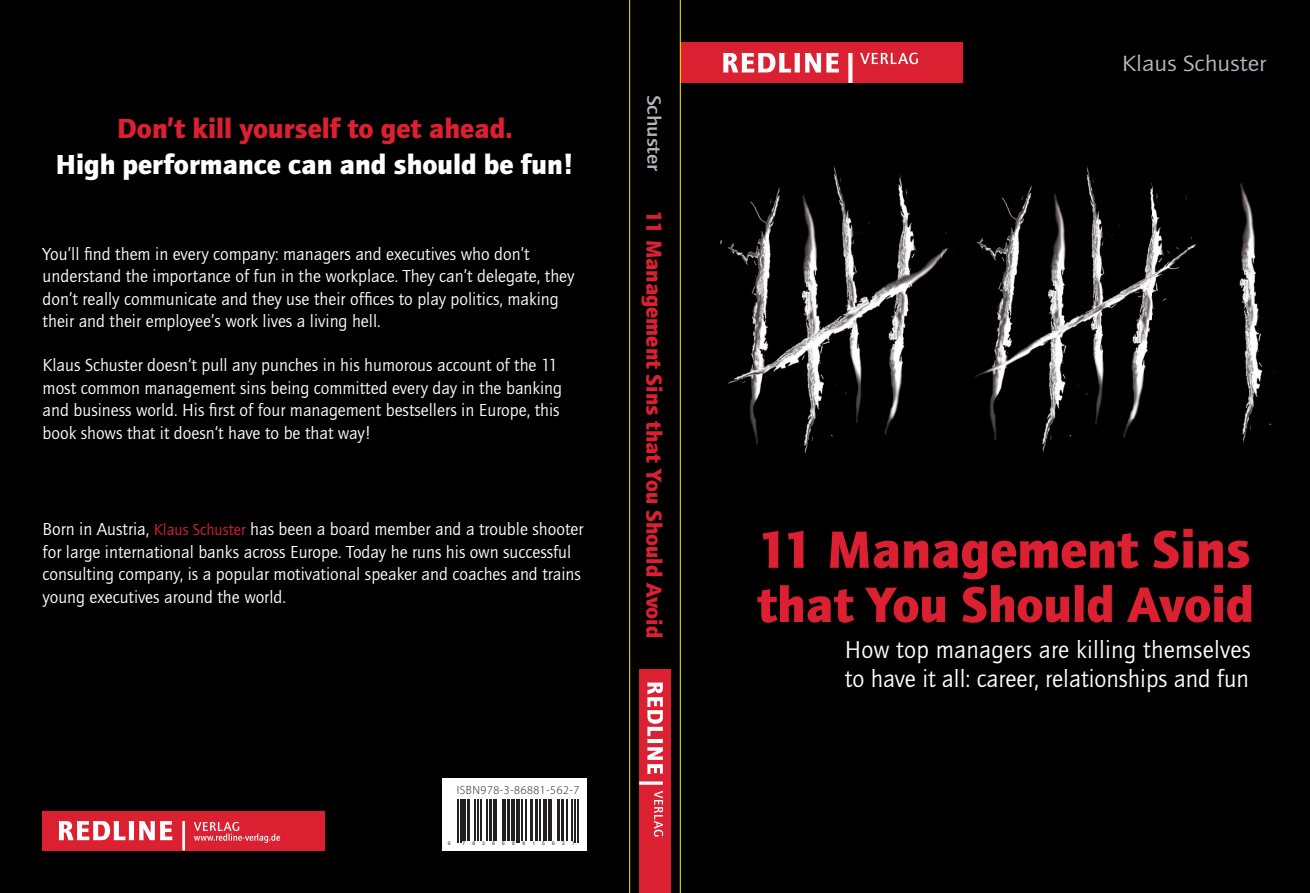
<style>
.page{position:relative;width:1310px;height:893px;background:#fff}
.page>*{position:absolute;margin:0;border:0;box-sizing:border-box;transform-origin:0 0}
.t1{font:900 54.15px "Quay Sans";color:#da2031}
.t2{font:900 51.45px "Quay Sans";color:#da2031}
.t3{font:900 28.5px "Quay Sans";color:#fff}
.t4{font:900 28.5px "Quay Sans";color:#da2031}
.t5{font:25.2px/28.8px "Quay Sans";color:#fff}
.t6{font:22.8px "Quay Sans";color:#b6b7bb;scale:1.14 1}
.t7{font:900 22.5px "Quay Sans";color:#da2031}
.t8{font:500 19.65px "Quay Sans";color:#b6b7bb;scale:1.14 1}
.t9{font:18px/22.5px "Quay Sans";color:#fff}
.t10{font:300 12px "Myriad Pro";letter-spacing:.045em;color:#231f20}
.t11{font:4.95px "Arial";color:#231f20}
.s1{font-size:16.5px;color:#da2031}
</style>
<div class="page">
<div style="left:0;top:0;width:684px;height:893px;background:#000"></div>
<div style="left:681px;top:0;width:628px;height:893px;background:#000"></div>
<div style="left:680px;top:43px;width:282px;height:40px;background:#da2031"></div>
<svg style="left:723px;top:53px;width:115px;height:19px"></svg>
<svg style="left:848px;top:53px;width:4px;height:30px"></svg>
<svg style="left:860px;top:53px;width:57px;height:11px"></svg>
<div style="left:639px;top:670px;width:31px;height:223px;background:#da2031"></div>
<svg style="left:647px;top:682px;width:15px;height:92px"></svg>
<svg style="left:639px;top:781px;width:23px;height:4px"></svg>
<svg style="left:654px;top:791px;width:9px;height:46px"></svg>
<div style="left:43px;top:811px;width:282px;height:39px;background:#da2031"></div>
<svg style="left:59px;top:821px;width:113px;height:19px"></svg>
<hr style="left:182px;top:821px;width:3px;height:29px;background:#fff">
<svg style="left:194px;top:822px;width:86px;height:21px"></svg>
<div style="left:443px;top:778px;width:144px;height:72px;background:#fff"></div>
<hr style="left:457px;top:799px;width:1px;height:44px;background:#231f20">
<hr style="left:460px;top:799px;width:1px;height:44px;background:#231f20">
<hr style="left:462px;top:799px;width:4px;height:41px;background:#231f20">
<hr style="left:467px;top:799px;width:3px;height:41px;background:#231f20">
<hr style="left:474px;top:799px;width:1px;height:41px;background:#231f20">
<hr style="left:478px;top:799px;width:1px;height:41px;background:#231f20">
<hr style="left:480px;top:799px;width:1px;height:41px;background:#231f20">
<hr style="left:486px;top:799px;width:2px;height:41px;background:#231f20">
<hr style="left:489px;top:799px;width:3px;height:41px;background:#231f20">
<hr style="left:493px;top:799px;width:4px;height:41px;background:#231f20">
<hr style="left:502px;top:799px;width:1px;height:41px;background:#231f20">
<hr style="left:504px;top:799px;width:2px;height:41px;background:#231f20">
<hr style="left:507px;top:799px;width:2px;height:41px;background:#231f20">
<hr style="left:511px;top:799px;width:4px;height:41px;background:#231f20">
<hr style="left:516px;top:799px;width:1px;height:44px;background:#231f20">
<hr style="left:518px;top:799px;width:2px;height:44px;background:#231f20">
<hr style="left:521px;top:799px;width:1px;height:41px;background:#231f20">
<hr style="left:525px;top:799px;width:1px;height:41px;background:#231f20">
<hr style="left:530px;top:799px;width:2px;height:41px;background:#231f20">
<hr style="left:535px;top:799px;width:2px;height:41px;background:#231f20">
<hr style="left:539px;top:799px;width:1px;height:41px;background:#231f20">
<hr style="left:543px;top:799px;width:3px;height:41px;background:#231f20">
<hr style="left:548px;top:799px;width:1px;height:41px;background:#231f20">
<hr style="left:550px;top:799px;width:2px;height:41px;background:#231f20">
<hr style="left:557px;top:799px;width:2px;height:41px;background:#231f20">
<hr style="left:560px;top:799px;width:3px;height:41px;background:#231f20">
<hr style="left:566px;top:799px;width:1px;height:41px;background:#231f20">
<hr style="left:571px;top:799px;width:1px;height:41px;background:#231f20">
<hr style="left:574px;top:799px;width:2px;height:44px;background:#231f20">
<hr style="left:577px;top:799px;width:1px;height:44px;background:#231f20">
<hr style="left:680px;top:0;width:1px;height:893px;background:#fff101">
<hr style="left:629px;top:0;width:1px;height:893px;background:#fff101">
<h3 class="t4" style="left:117px;top:111px;width:397px">Don’t kill yourself to get ahead.</h3>
<h3 class="t3" style="left:56px;top:147px;width:519px">High performance can and should be fun!</h3>
<p class="t9" style="left:43px;top:243px;width:533px">You’ll find them in every company: managers and executives who don’t understand the importance of fun in the workplace. They can’t delegate, they don’t really communicate and they use their offices to play politics, making their and their employee’s work lives a living hell.</p>
<p class="t9" style="left:43px;top:354px;width:521px">Klaus Schuster doesn‘t pull any punches in his humorous account of the 11 most common management sins being committed every day in the banking and business world. His first of four management bestsellers in Europe, this book shows that it doesn‘t have to be that way!</p>
<p class="t9" style="left:43px;top:519px;width:542px">Born in Austria, <span class="s1">Klaus Schuster</span> has been a board member and a trouble shooter for large international banks across Europe. Today he runs his own successful consulting company, is a popular motivational speaker and coaches and trains young executives around the world.</p>
<p class="t8" style="left:665px;top:95px;width:69px;rotate:90deg">Schuster</p>
<p class="t7" style="left:667px;top:210px;width:429px;rotate:90deg">11 Management Sins that You Should Avoid</p>
<p class="t10" style="left:456px;top:783px;width:124px">ISBN978-3-86881-562-7</p>
<p class="t11" style="left:448px;top:840px;width:4px">9</p>
<p class="t11" style="left:462px;top:840px;width:4px">7</p>
<p class="t11" style="left:472px;top:840px;width:4px">8</p>
<p class="t11" style="left:482px;top:840px;width:4px">3</p>
<p class="t11" style="left:492px;top:840px;width:4px">8</p>
<p class="t11" style="left:502px;top:840px;width:4px">6</p>
<p class="t11" style="left:512px;top:840px;width:4px">8</p>
<p class="t11" style="left:522px;top:840px;width:4px">8</p>
<p class="t11" style="left:532px;top:840px;width:4px">1</p>
<p class="t11" style="left:542px;top:840px;width:4px">5</p>
<p class="t11" style="left:552px;top:840px;width:4px">6</p>
<p class="t11" style="left:562px;top:840px;width:4px">2</p>
<p class="t11" style="left:572px;top:840px;width:4px">7</p>
<p class="t6" style="left:1121px;top:51px;width:128px">Klaus Schuster</p>
<h1 class="t1" style="left:756px;top:518px;width:495px">11 Management Sins</h1>
<h2 class="t2" style="left:756px;top:574px;width:498px">that You Should Avoid</h2>
<h3 class="t5" style="left:844px;top:636px;width:407px">How top managers are killing themselves to have it all: career, relationships and fun</h3>
</div>
